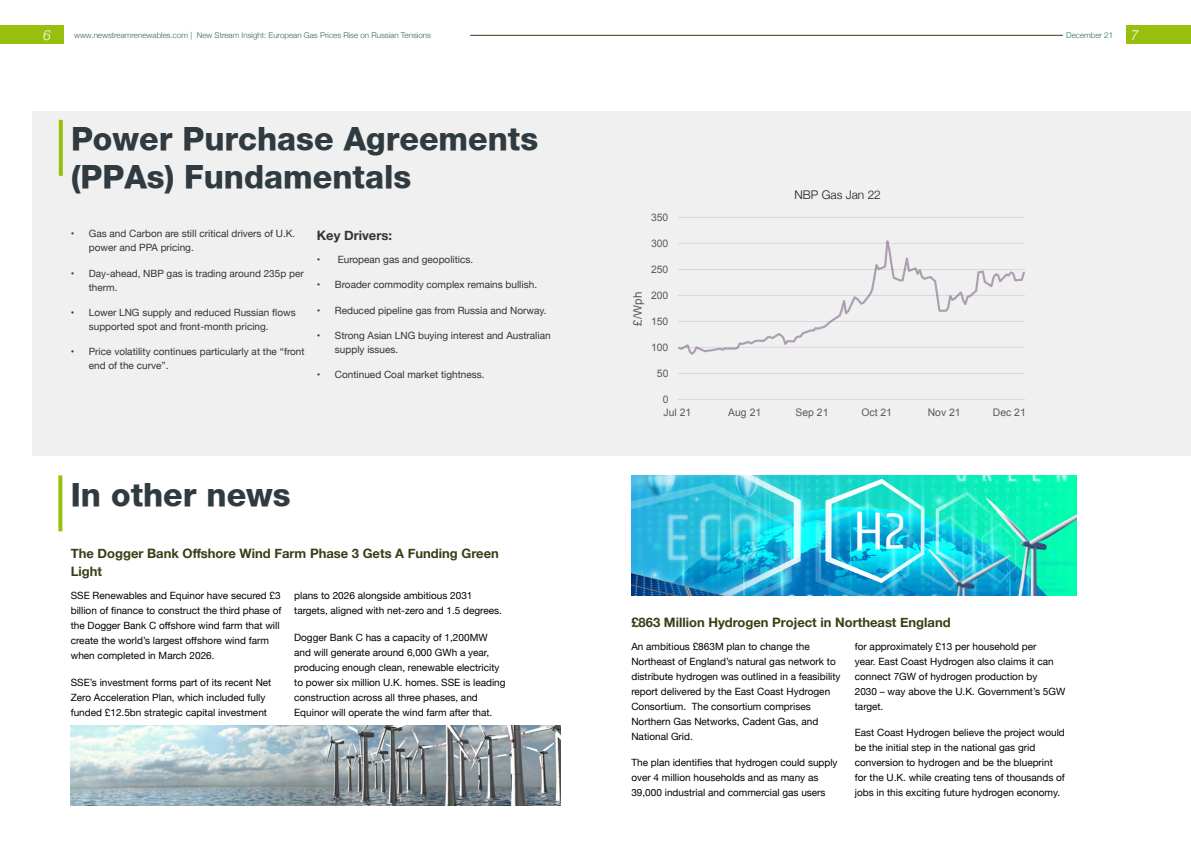
<style>
.page{position:relative;width:1191px;height:842px;background:#fff}
.page>*{position:absolute;margin:0;border:0;box-sizing:border-box;transform-origin:0 0}
.t1{font:800 32px/38px "Helvetica Neue";color:#303a41}
.t2{font:italic 300 14px "Helvetica Neue";color:#fff}
.t3{font:700 13px/18px "Helvetica Neue";color:#383e15}
.t4{font:700 13px "Helvetica Neue";color:#333}
.t5{font:300 11.9px "Helvetica Neue";color:#1d1d1b}
.t6{font:11.7px "Arial";color:#5b5a5a}
.t7{font:10.4px "Arial";color:#5b5a5a}
.t8{font:10px/15px "Helvetica Neue";color:#000}
.t9{font:10px/14px "Helvetica Neue";color:#333}
.t10{font:300 8px "Helvetica Neue";color:#366}
</style>
<div class="page">
<div style="left:33px;top:111px;width:1158px;height:345px;background:#f0f0f0"></div>
<svg style="left:59px;top:120px;width:4px;height:56px"></svg>
<svg style="left:58px;top:475px;width:4px;height:56px"></svg>
<hr style="left:678px;top:373px;width:347px;height:1px;background:#d9d9d9">
<hr style="left:678px;top:217px;width:347px;height:1px;background:#d9d9d9">
<hr style="left:678px;top:399px;width:347px;height:1px;background:#d9d9d9">
<svg style="left:678px;top:240px;width:347px;height:115px"></svg>
<img style="left:71px;top:726px;width:489px;height:79px">
<img style="left:631px;top:475px;width:445px;height:121px">
<div style="left:0;top:26px;width:64px;height:18px;background:#97bf0d"></div>
<div style="left:1126px;top:26px;width:65px;height:18px;background:#97bf0d"></div>
<hr style="left:470px;top:35px;width:592px;height:1px;background:#383e15">
<h2 class="t2" style="left:43px;top:23px;width:9px">6</h2>
<p class="t10" style="left:74px;top:29px;width:358px">www.newstreamrenewables.com | New Stream Insight: European Gas Prices Rise on Russian Tensions</p>
<p class="t10" style="left:1066px;top:29px;width:48px">December 21</p>
<h2 class="t2" style="left:1130px;top:23px;width:9px">7</h2>
<h1 class="t1" style="left:71px;top:120px;width:469px">Power Purchase Agreements (PPAs) Fundamentals</h1>
<p class="t9" style="left:89px;top:227px;width:208px;text-indent:-18px">• Gas and Carbon are still critical drivers of U.K. power and PPA pricing.</p>
<p class="t9" style="left:89px;top:267px;width:216px;text-indent:-18px">• Day-ahead, NBP gas is trading around 235p per therm.</p>
<p class="t9" style="left:89px;top:306px;width:208px;text-indent:-18px">• Lower LNG supply and reduced Russian flows supported spot and front-month pricing.</p>
<p class="t9" style="left:89px;top:345px;width:217px;text-indent:-18px">• Price volatility continues particularly at the “front end of the curve”.</p>
<h3 class="t4" style="left:317px;top:226px;width:77px">Key Drivers:</h3>
<p class="t9" style="left:317px;top:253px;width:158px">• European gas and geopolitics.</p>
<p class="t9" style="left:317px;top:278px;width:222px">• Broader commodity complex remains bullish.</p>
<p class="t9" style="left:317px;top:304px;width:231px">• Reduced pipeline gas from Russia and Norway.</p>
<p class="t9" style="left:335px;top:329px;width:217px;text-indent:-18px">• Strong Asian LNG buying interest and Australian supply issues.</p>
<p class="t9" style="left:317px;top:368px;width:169px">• Continued Coal market tightness.</p>
<h1 class="t1" style="left:71px;top:475px;width:221px">In other news</h1>
<h3 class="t3" style="left:71px;top:545px;width:429px">The Dogger Bank Offshore Wind Farm Phase 3 Gets A Funding Green<br>Light</h3>
<p class="t8" style="left:71px;top:589px;width:212px">SSE Renewables and Equinor have secured £3 billion of finance to construct the third phase of the Dogger Bank C offshore wind farm that will create the world’s largest offshore wind farm when completed in March 2026.</p>
<p class="t8" style="left:71px;top:675px;width:202px">SSE’s investment forms part of its recent Net<br>Zero Acceleration Plan, which included fully funded £12.5bn strategic capital investment</p>
<p class="t8" style="left:294px;top:589px;width:209px">plans to 2026 alongside ambitious 2031 targets, aligned with net-zero and 1.5 degrees.</p>
<p class="t8" style="left:294px;top:630px;width:213px">Dogger Bank C has a capacity of 1,200MW and will generate around 6,000 GWh a year, producing enough clean, renewable electricity to power six million U.K. homes. SSE is leading construction across all three phases, and Equinor will operate the wind farm after that.</p>
<p class="t7" style="left:651px;top:210px;width:19px">350</p>
<p class="t7" style="left:651px;top:236px;width:19px">300</p>
<p class="t7" style="left:651px;top:262px;width:19px">250</p>
<p class="t7" style="left:651px;top:288px;width:19px">200</p>
<p class="t6" style="left:630px;top:326px;width:35px;rotate:-90deg">£/Wph</p>
<p class="t7" style="left:651px;top:314px;width:19px">150</p>
<p class="t7" style="left:651px;top:340px;width:19px">100</p>
<p class="t7" style="left:657px;top:366px;width:13px">50</p>
<p class="t7" style="left:662px;top:392px;width:7px">0</p>
<p class="t5" style="left:794px;top:186px;width:88px">NBP Gas Jan 22</p>
<p class="t7" style="left:663px;top:405px;width:29px">Jul 21</p>
<p class="t7" style="left:728px;top:405px;width:34px">Aug 21</p>
<p class="t7" style="left:795px;top:405px;width:34px">Sep 21</p>
<p class="t7" style="left:861px;top:405px;width:32px">Oct 21</p>
<p class="t7" style="left:927px;top:405px;width:34px">Nov 21</p>
<p class="t7" style="left:993px;top:405px;width:34px">Dec 21</p>
<h3 class="t3" style="left:631px;top:613px;width:321px">£863 Million Hydrogen Project in Northeast England</h3>
<p class="t8" style="left:631px;top:639px;width:211px">An ambitious £863M plan to change the Northeast of England’s natural gas network to distribute hydrogen was outlined in a feasibility report delivered by the East Coast Hydrogen Consortium. The consortium comprises Northern Gas Networks, Cadent Gas, and National Grid.</p>
<p class="t8" style="left:631px;top:756px;width:208px">The plan identifies that hydrogen could supply over 4 million households and as many as<br>39,000 industrial and commercial gas users</p>
<p class="t8" style="left:855px;top:639px;width:212px">for approximately £13 per household per<br>year. East Coast Hydrogen also claims it can connect 7GW of hydrogen production by<br>2030 – way above the U.K. Government’s 5GW target.</p>
<p class="t8" style="left:855px;top:726px;width:212px">East Coast Hydrogen believe the project would be the initial step in the national gas grid conversion to hydrogen and be the blueprint for the U.K. while creating tens of thousands of jobs in this exciting future hydrogen economy.</p>
</div>
